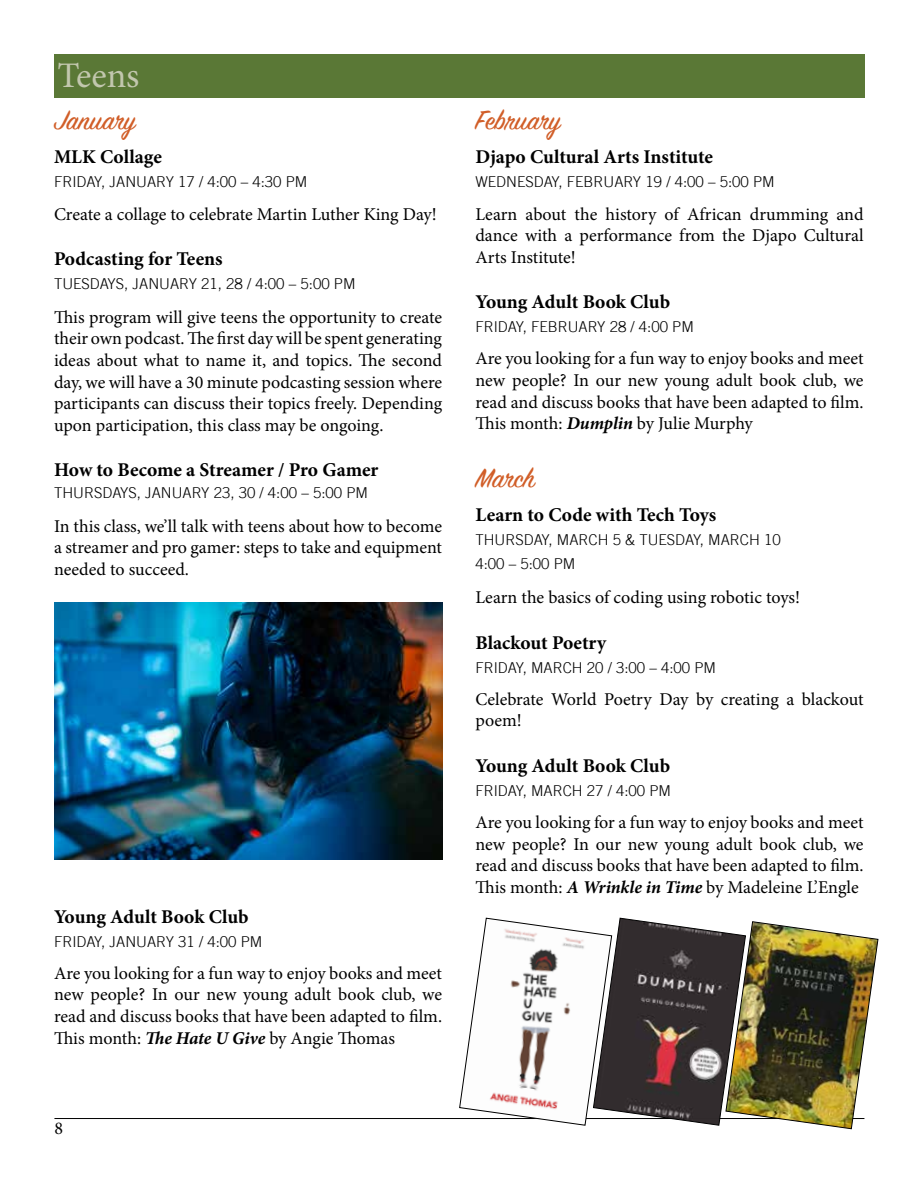
<style>
.page{position:relative;width:918px;height:1188px;background:#fff}
.page>*{position:absolute;margin:0;border:0;box-sizing:border-box;transform-origin:0 0}
.t1{font:36px "Minion Pro";letter-spacing:-.005em;color:#c2c7ae}
.t2{font:30px "Sign Painter House Script";color:#d15e28}
.t3{font:700 19.5px "Minion Pro";letter-spacing:-.005em;color:#000}
.t4{font:18px/21.6px "Minion Pro";letter-spacing:-.005em;color:#000;text-align:justify}
.t5{font:300 15px/24px "Trade Gothic";color:#000}
.s1{font-weight:700;font-style:italic}
</style>
<div class="page">
<div style="left:54px;top:54px;width:810px;height:43px;background:#5a7836"></div>
<hr style="left:54px;top:1118px;width:810px;height:1px;background:#000">
<img style="left:54px;top:603px;width:388px;height:256px">
<img style="left:459px;top:918px;width:419px;height:211px">
<h1 class="t1" style="left:57px;top:51px;width:84px">Teens</h1>
<h2 class="t2" style="left:54px;top:102px;width:83px">January</h2>
<p class="t3" style="left:54px;top:144px;width:110px">MLK Collage</p>
<p class="t5" style="left:54px;top:170px;width:255px">FRIDAY, JANUARY 17 / 4:00 – 4:30 PM</p>
<p class="t4" style="left:54px;top:203px;width:384px">Create a collage to celebrate Martin Luther King Day!</p>
<p class="t3" style="left:54px;top:245px;width:170px">Podcasting for Teens</p>
<p class="t5" style="left:54px;top:272px;width:303px">TUESDAYS, JANUARY 21, 28 / 4:00 – 5:00 PM</p>
<p class="t4" style="left:54px;top:306px;width:390px">This program will give teens the opportunity to create their own podcast. The first day will be spent generating ideas about what to name it, and topics. The second day, we will have a 30 minute podcasting session where participants can discuss their topics freely. Depending upon participation, this class may be ongoing.</p>
<p class="t3" style="left:54px;top:456px;width:326px">How to Become a Streamer / Pro Gamer</p>
<p class="t5" style="left:54px;top:480px;width:316px">THURSDAYS, JANUARY 23, 30 / 4:00 – 5:00 PM</p>
<p class="t4" style="left:54px;top:515px;width:390px">In this class, we’ll talk with teens about how to become a streamer and pro gamer: steps to take and equipment needed to succeed.</p>
<p class="t3" style="left:54px;top:903px;width:196px">Young Adult Book Club</p>
<p class="t5" style="left:54px;top:929px;width:210px">FRIDAY, JANUARY 31 / 4:00 PM</p>
<p class="t4" style="left:54px;top:962px;width:390px">Are you looking for a fun way to enjoy books and meet new people? In our new young adult book club, we read and discuss books that have been adapted to film.<br>This month: <span class="s1">The Hate U Give</span> by Angie Thomas</p>
<p class="t4" style="left:54px;top:1117px;width:10px">8</p>
<h2 class="t2" style="left:475px;top:102px;width:87px">February</h2>
<p class="t3" style="left:475px;top:144px;width:239px">Djapo Cultural Arts Institute</p>
<p class="t5" style="left:475px;top:170px;width:301px">WEDNESDAY, FEBRUARY 19 / 4:00 – 5:00 PM</p>
<p class="t4" style="left:475px;top:203px;width:390px">Learn about the history of African drumming and dance with a performance from the Djapo Cultural Arts Institute!</p>
<p class="t3" style="left:475px;top:288px;width:196px">Young Adult Book Club</p>
<p class="t5" style="left:475px;top:315px;width:220px">FRIDAY, FEBRUARY 28 / 4:00 PM</p>
<p class="t4" style="left:475px;top:348px;width:390px">Are you looking for a fun way to enjoy books and meet new people? In our new young adult book club, we read and discuss books that have been adapted to film.<br>This month: <span class="s1">Dumplin</span> by Julie Murphy</p>
<h2 class="t2" style="left:475px;top:460px;width:61px">March</h2>
<p class="t3" style="left:475px;top:501px;width:242px">Learn to Code with Tech Toys</p>
<p class="t5" style="left:475px;top:528px;width:307px">THURSDAY, MARCH 5 &amp; TUESDAY, MARCH 10<br>4:00 – 5:00 PM</p>
<p class="t4" style="left:475px;top:587px;width:326px">Learn the basics of coding using robotic toys!</p>
<p class="t3" style="left:475px;top:629px;width:132px">Blackout Poetry</p>
<p class="t5" style="left:475px;top:655px;width:242px">FRIDAY, MARCH 20 / 3:00 – 4:00 PM</p>
<p class="t4" style="left:475px;top:688px;width:390px">Celebrate World Poetry Day by creating a blackout poem!</p>
<p class="t3" style="left:475px;top:752px;width:196px">Young Adult Book Club</p>
<p class="t5" style="left:475px;top:778px;width:197px">FRIDAY, MARCH 27 / 4:00 PM</p>
<p class="t4" style="left:475px;top:812px;width:390px">Are you looking for a fun way to enjoy books and meet new people? In our new young adult book club, we read and discuss books that have been adapted to film.<br>This month: <span class="s1">A Wrinkle in Time</span> by Madeleine L’Engle</p>
</div>
